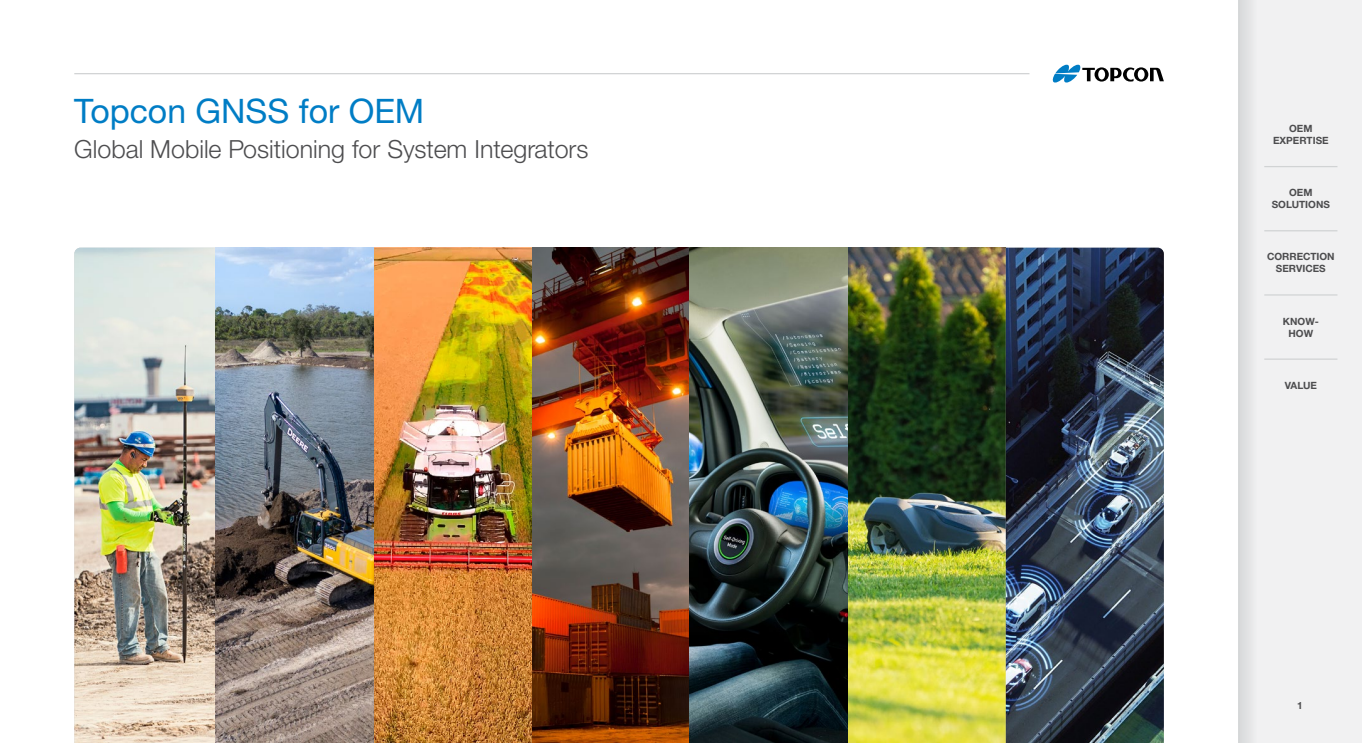
<style>
.page{position:relative;width:1362px;height:743px;background:#fff}
.page>*{position:absolute;margin:0;border:0;box-sizing:border-box;transform-origin:0 0}
.t1{font:33.75px "Helvetica Neue LTW1 G";color:#007dc5}
.t2{font:300 25px "Helvetica Neue LTW1 G";color:#4d4d4f}
.t3{font:700 10px/12px "Helvetica Neue LTW1 G";color:#4d4d4f;text-align:center}
</style>
<div class="page">
<div style="left:1238px;top:0;width:123px;height:742px;background:#f1f1f2"></div>
<hr style="left:1238px;top:0;width:1px;height:742px;background:#d1d3d4">
<div style="left:1239px;top:0;width:19px;height:742px;background:#e3e3e4"></div>
<img style="left:74px;top:248px;width:141px;height:494px">
<img style="left:531px;top:248px;width:158px;height:494px">
<img style="left:847px;top:248px;width:158px;height:494px">
<img style="left:373px;top:248px;width:158px;height:494px">
<img style="left:689px;top:248px;width:158px;height:494px">
<img style="left:1005px;top:248px;width:158px;height:494px">
<img style="left:215px;top:248px;width:158px;height:494px">
<hr style="left:74px;top:73px;width:955px;height:1px;background:#d1d3d4">
<svg style="left:1052px;top:65px;width:111px;height:18px"></svg>
<hr style="left:1264px;top:166px;width:73px;height:1px;background:#d1d3d4">
<hr style="left:1264px;top:230px;width:73px;height:1px;background:#d1d3d4">
<hr style="left:1264px;top:294px;width:73px;height:1px;background:#d1d3d4">
<hr style="left:1264px;top:358px;width:73px;height:2px;background:#d1d3d4">
<h1 class="t1" style="left:74px;top:90px;width:351px">Topcon GNSS for OEM</h1>
<h2 class="t2" style="left:74px;top:134px;width:515px">Global Mobile Positioning for System Integrators</h2>
<p class="t3" style="left:1272px;top:122px;width:57px">OEM<br>EXPERTISE</p>
<p class="t3" style="left:1271px;top:187px;width:60px">OEM<br>SOLUTIONS</p>
<p class="t3" style="left:1266px;top:251px;width:69px">CORRECTION<br>SERVICES</p>
<p class="t3" style="left:1282px;top:315px;width:37px">KNOW-<br>HOW</p>
<p class="t3" style="left:1284px;top:379px;width:34px">VALUE</p>
<p class="t3" style="left:1297px;top:699px;width:7px">1</p>
</div>
